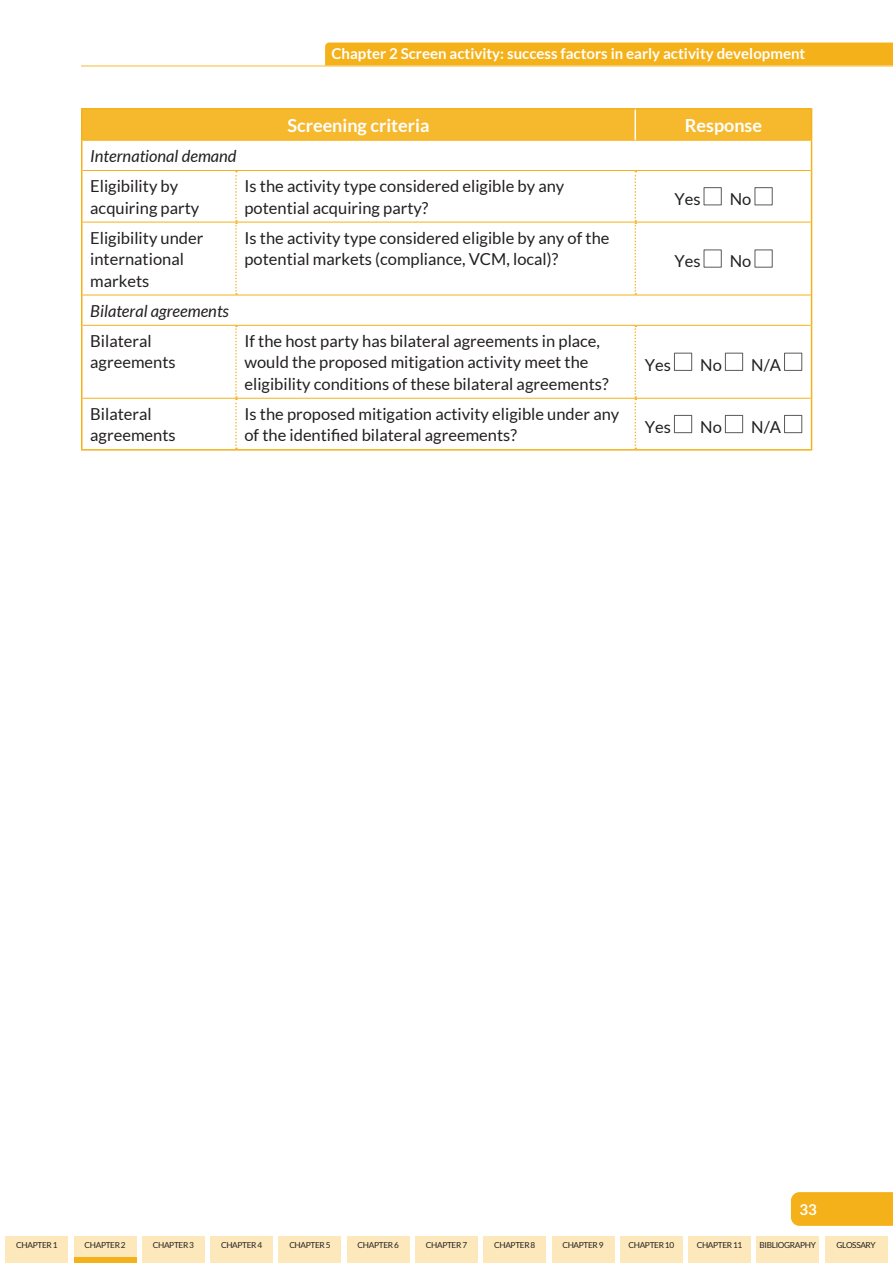
<style>
.page{position:relative;width:893px;height:1263px;background:#fff}
.page>*{position:absolute;margin:0;border:0;box-sizing:border-box;transform-origin:0 0}
.Table_head{font:700 18px "Lato";color:#fff}
.Table_text{font:16.5px/21.3px "Lato";color:#231f20}
.Table_text-2{font:italic 16.5px "Lato";color:#231f20}
.t1{font:700 15px "Lato";color:#fff}
.t2{font:8.25px "Lato";letter-spacing:-.04em;color:#231f20}
</style>
<div class="page">
<div style="left:791px;top:1192px;width:102px;height:34px;background:#f5b11a"></div>
<div style="left:325px;top:43px;width:568px;height:22px;background:#f5b11a"></div>
<hr style="left:81px;top:65px;width:812px;height:2px;background:#fad075">
<div style="left:82px;top:110px;width:729px;height:30px;background:#f6b92e"></div>
<svg style="left:82px;top:171px;width:729px;height:278px"></svg>
<hr style="left:81px;top:140px;width:1px;height:30px;background:#f5b11a">
<hr style="left:811px;top:140px;width:1px;height:30px;background:#f5b11a">
<hr style="left:81px;top:170px;width:1px;height:52px;background:#f5b11a">
<hr style="left:811px;top:170px;width:1px;height:52px;background:#f5b11a">
<hr style="left:81px;top:222px;width:1px;height:73px;background:#f5b11a">
<hr style="left:811px;top:222px;width:1px;height:73px;background:#f5b11a">
<hr style="left:81px;top:295px;width:1px;height:30px;background:#f5b11a">
<hr style="left:811px;top:295px;width:1px;height:30px;background:#f5b11a">
<hr style="left:81px;top:325px;width:1px;height:73px;background:#f5b11a">
<hr style="left:811px;top:325px;width:1px;height:73px;background:#f5b11a">
<hr style="left:81px;top:398px;width:1px;height:51px;background:#f5b11a">
<hr style="left:811px;top:398px;width:1px;height:51px;background:#f5b11a">
<hr style="left:82px;top:170px;width:154px;height:1px;background:#f5b11a">
<hr style="left:236px;top:170px;width:399px;height:1px;background:#f5b11a">
<hr style="left:635px;top:170px;width:176px;height:1px;background:#f5b11a">
<hr style="left:82px;top:222px;width:154px;height:1px;background:#f5b11a">
<hr style="left:236px;top:222px;width:399px;height:1px;background:#f5b11a">
<hr style="left:635px;top:222px;width:176px;height:1px;background:#f5b11a">
<hr style="left:82px;top:295px;width:154px;height:1px;background:#f5b11a">
<hr style="left:236px;top:295px;width:399px;height:1px;background:#f5b11a">
<hr style="left:635px;top:295px;width:176px;height:1px;background:#f5b11a">
<hr style="left:82px;top:325px;width:154px;height:1px;background:#f5b11a">
<hr style="left:236px;top:325px;width:399px;height:1px;background:#f5b11a">
<hr style="left:635px;top:325px;width:176px;height:1px;background:#f5b11a">
<hr style="left:82px;top:398px;width:154px;height:1px;background:#f5b11a">
<hr style="left:236px;top:398px;width:399px;height:1px;background:#f5b11a">
<hr style="left:635px;top:398px;width:176px;height:1px;background:#f5b11a">
<svg style="left:235px;top:171px;width:2px;height:124px"></svg>
<svg style="left:634px;top:171px;width:2px;height:124px"></svg>
<svg style="left:235px;top:326px;width:2px;height:123px"></svg>
<svg style="left:634px;top:326px;width:2px;height:123px"></svg>
<hr style="left:635px;top:108px;width:177px;height:2px;background:#f5b11a">
<hr style="left:811px;top:110px;width:1px;height:30px;background:#f5b11a">
<hr style="left:635px;top:140px;width:176px;height:1px;background:#f5b11a">
<hr style="left:81px;top:449px;width:155px;height:2px;background:#f5b11a">
<hr style="left:236px;top:449px;width:399px;height:2px;background:#f5b11a">
<hr style="left:635px;top:449px;width:177px;height:2px;background:#f5b11a">
<hr style="left:81px;top:108px;width:155px;height:2px;background:#f5b11a">
<hr style="left:81px;top:110px;width:1px;height:30px;background:#f5b11a">
<hr style="left:236px;top:108px;width:399px;height:2px;background:#f5b11a">
<hr style="left:634px;top:109px;width:2px;height:31px;background:#fff">
<hr style="left:82px;top:140px;width:154px;height:1px;background:#f5b11a">
<hr style="left:236px;top:140px;width:399px;height:1px;background:#f5b11a">
<div style="left:704px;top:187px;width:18px;height:18px;border:1px solid #595a5c"></div>
<div style="left:755px;top:187px;width:17px;height:18px;border:1px solid #595a5c"></div>
<div style="left:704px;top:250px;width:18px;height:17px;border:1px solid #595a5c"></div>
<div style="left:674px;top:353px;width:18px;height:18px;border:1px solid #595a5c"></div>
<div style="left:725px;top:353px;width:18px;height:18px;border:1px solid #595a5c"></div>
<div style="left:784px;top:353px;width:18px;height:18px;border:1px solid #595a5c"></div>
<div style="left:674px;top:415px;width:18px;height:18px;border:1px solid #595a5c"></div>
<div style="left:725px;top:415px;width:18px;height:18px;border:1px solid #595a5c"></div>
<div style="left:784px;top:415px;width:18px;height:18px;border:1px solid #595a5c"></div>
<div style="left:6px;top:1237px;width:62px;height:26px;background:#fce8ba"></div>
<div style="left:74px;top:1237px;width:62px;height:26px;background:#fce8ba"></div>
<div style="left:142px;top:1237px;width:62px;height:26px;background:#fce8ba"></div>
<div style="left:211px;top:1237px;width:62px;height:26px;background:#fce8ba"></div>
<div style="left:279px;top:1237px;width:62px;height:26px;background:#fce8ba"></div>
<div style="left:347px;top:1237px;width:62px;height:26px;background:#fce8ba"></div>
<div style="left:415px;top:1237px;width:63px;height:26px;background:#fce8ba"></div>
<div style="left:484px;top:1237px;width:62px;height:26px;background:#fce8ba"></div>
<div style="left:552px;top:1237px;width:62px;height:26px;background:#fce8ba"></div>
<div style="left:620px;top:1237px;width:62px;height:26px;background:#fce8ba"></div>
<div style="left:688px;top:1237px;width:63px;height:26px;background:#fce8ba"></div>
<div style="left:757px;top:1237px;width:62px;height:26px;background:#fce8ba"></div>
<div style="left:825px;top:1237px;width:62px;height:26px;background:#fce8ba"></div>
<div style="left:74px;top:1257px;width:62px;height:6px;background:#f5b11a"></div>
<p class="t1" style="left:331px;top:45px;width:475px">Chapter 2 Screen activity: success factors in early activity development</p>
<p class="Table_head" style="left:287px;top:115px;width:143px">Screening criteria</p>
<p class="Table_head" style="left:685px;top:115px;width:79px">Response</p>
<p class="Table_text-2" style="left:90px;top:147px;width:148px">International demand</p>
<p class="Table_text" style="left:90px;top:176px;width:111px">Eligibility by acquiring party</p>
<p class="Table_text" style="left:244px;top:176px;width:321px">Is the activity type considered eligible by any potential acquiring party?</p>
<p class="Table_text" style="left:90px;top:227px;width:115px">Eligibility under international markets</p>
<p class="Table_text" style="left:244px;top:227px;width:366px">Is the activity type considered eligible by any of the potential markets (compliance, VCM, local)?</p>
<p class="Table_text-2" style="left:90px;top:302px;width:140px">Bilateral agreements</p>
<p class="Table_text" style="left:90px;top:330px;width:87px">Bilateral agreements</p>
<p class="Table_text" style="left:244px;top:330px;width:366px">If the host party has bilateral agreements in place, would the proposed mitigation activity meet the eligibility conditions of these bilateral agreements?</p>
<p class="Table_text" style="left:90px;top:403px;width:87px">Bilateral agreements</p>
<p class="Table_text" style="left:244px;top:403px;width:376px">Is the proposed mitigation activity eligible under any of the identified bilateral agreements?</p>
<p class="Table_text" style="left:674px;top:188px;width:28px">Yes</p>
<p class="Table_text" style="left:730px;top:188px;width:23px">No</p>
<p class="Table_text" style="left:674px;top:251px;width:28px">Yes</p>
<p class="Table_text" style="left:730px;top:251px;width:23px">No</p>
<p class="Table_text" style="left:645px;top:354px;width:28px">Yes</p>
<p class="Table_text" style="left:700px;top:354px;width:23px">No</p>
<p class="Table_text" style="left:751px;top:354px;width:31px">N/A</p>
<p class="Table_text" style="left:645px;top:416px;width:28px">Yes</p>
<p class="Table_text" style="left:700px;top:416px;width:23px">No</p>
<p class="Table_text" style="left:751px;top:416px;width:31px">N/A</p>
<p class="t1" style="left:799px;top:1201px;width:19px">33</p>
<p class="t2" style="left:16px;top:1240px;width:43px">CHAPTER 1</p>
<p class="t2" style="left:85px;top:1240px;width:43px">CHAPTER 2</p>
<p class="t2" style="left:153px;top:1240px;width:43px">CHAPTER 3</p>
<p class="t2" style="left:221px;top:1240px;width:43px">CHAPTER 4</p>
<p class="t2" style="left:289px;top:1240px;width:43px">CHAPTER 5</p>
<p class="t2" style="left:358px;top:1240px;width:43px">CHAPTER 6</p>
<p class="t2" style="left:426px;top:1240px;width:43px">CHAPTER 7</p>
<p class="t2" style="left:494px;top:1240px;width:43px">CHAPTER 8</p>
<p class="t2" style="left:562px;top:1240px;width:43px">CHAPTER 9</p>
<p class="t2" style="left:628px;top:1240px;width:47px">CHAPTER 10</p>
<p class="t2" style="left:697px;top:1240px;width:47px">CHAPTER 11</p>
<p class="t2" style="left:760px;top:1240px;width:58px">BIBLIOGRAPHY</p>
<p class="t2" style="left:836px;top:1240px;width:41px">GLOSSARY</p>
</div>
